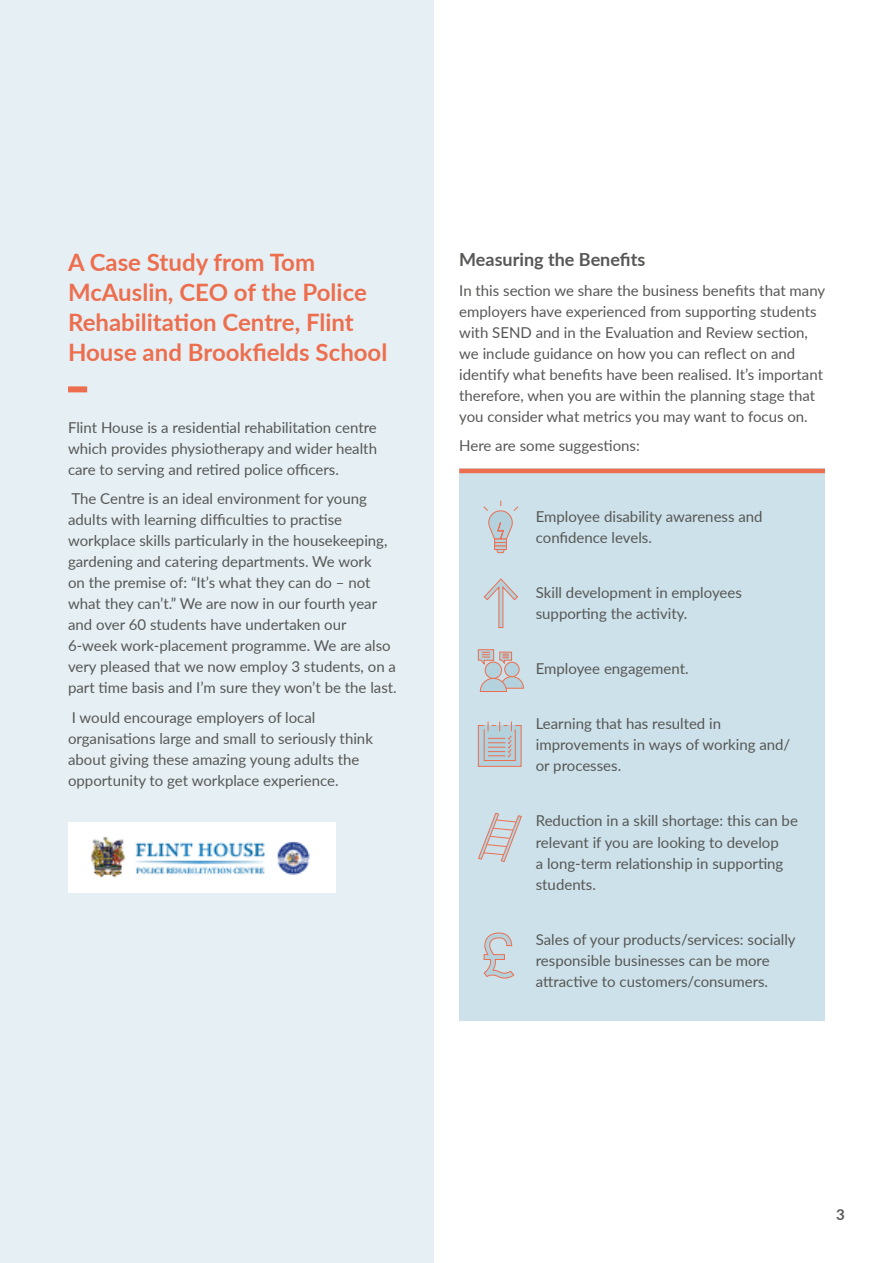
<style>
.page{position:relative;width:893px;height:1263px;background:#fff}
.page>*{position:absolute;margin:0;border:0;box-sizing:border-box;transform-origin:0 0}
.t1{font:700 24px/30px "Lato";color:#ed6e4f}
.t2{font:700 18px "Lato";color:#575756}
.t3{font:15px/21px "Lato";color:#575756}
.t4{font:700 15px "Lato";color:#575756}
</style>
<div class="page">
<div style="left:0;top:0;width:434px;height:1263px;background:#e6f0f4"></div>
<div style="left:68px;top:386px;width:19px;height:6px;background:#ed6e4f"></div>
<div style="left:68px;top:823px;width:268px;height:70px;background:#fff"></div>
<img style="left:90px;top:837px;width:220px;height:41px">
<div style="left:459px;top:468px;width:366px;height:552px;background:#cce1e9"></div>
<hr style="left:459px;top:469px;width:366px;height:4px;background:#ed6e4f">
<svg style="left:494px;top:540px;width:13px;height:2px"></svg>
<svg style="left:494px;top:542px;width:13px;height:4px"></svg>
<svg style="left:494px;top:546px;width:13px;height:4px"></svg>
<svg style="left:495px;top:549px;width:11px;height:5px"></svg>
<svg style="left:483px;top:501px;width:36px;height:39px"></svg>
<svg style="left:483px;top:578px;width:35px;height:50px"></svg>
<svg style="left:478px;top:649px;width:46px;height:43px"></svg>
<svg style="left:478px;top:721px;width:44px;height:46px;background:#bfc0c4"></svg>
<svg style="left:478px;top:813px;width:44px;height:49px"></svg>
<svg style="left:483px;top:932px;width:32px;height:47px"></svg>
<h1 class="t1" style="left:68px;top:246px;width:321px">A Case Study from Tom<br>McAuslin, CEO of the Police<br>Rehabilitation Centre, Flint<br>House and Brookfields School</h1>
<p class="t3" style="left:68px;top:416px;width:310px;text-align:justify">Flint House is a residential rehabilitation centre which provides physiotherapy and wider health care to serving and retired police officers.</p>
<p class="t3" style="left:68px;top:488px;width:330px">The Centre is an ideal environment for young adults with learning difficulties to practise workplace skills particularly in the housekeeping, gardening and catering departments. We work<br>on the premise of: “It’s what they can do – not what they can’t.” We are now in our fourth year and over 60 students have undertaken our 6-week work-placement programme. We are also very pleased that we now employ 3 students, on a part time basis and I’m sure they won’t be the last.</p>
<p class="t3" style="left:68px;top:706px;width:306px">I would encourage employers of local organisations large and small to seriously think about giving these amazing young adults the opportunity to get workplace experience.</p>
<p class="t2" style="left:459px;top:246px;width:188px">Measuring the Benefits</p>
<p class="t3" style="left:459px;top:279px;width:368px">In this section we share the business benefits that many employers have experienced from supporting students with SEND and in the Evaluation and Review section, we include guidance on how you can reflect on and identify what benefits have been realised. It’s important therefore, when you are within the planning stage that you consider what metrics you may want to focus on.</p>
<p class="t3" style="left:459px;top:434px;width:182px">Here are some suggestions:</p>
<p class="t3" style="left:536px;top:506px;width:228px">Employee disability awareness and confidence levels.</p>
<p class="t3" style="left:536px;top:582px;width:208px">Skill development in employees supporting the activity.</p>
<p class="t3" style="left:536px;top:658px;width:154px">Employee engagement.</p>
<p class="t3" style="left:536px;top:713px;width:256px">Learning that has resulted in improvements in ways of working and/ or processes.</p>
<p class="t3" style="left:536px;top:810px;width:264px">Reduction in a skill shortage: this can be relevant if you are looking to develop<br>a long-term relationship in supporting students.</p>
<p class="t3" style="left:536px;top:928px;width:261px">Sales of your products/services: socially responsible businesses can be more attractive to customers/consumers.</p>
<p class="t4" style="left:836px;top:1203px;width:10px">3</p>
</div>
